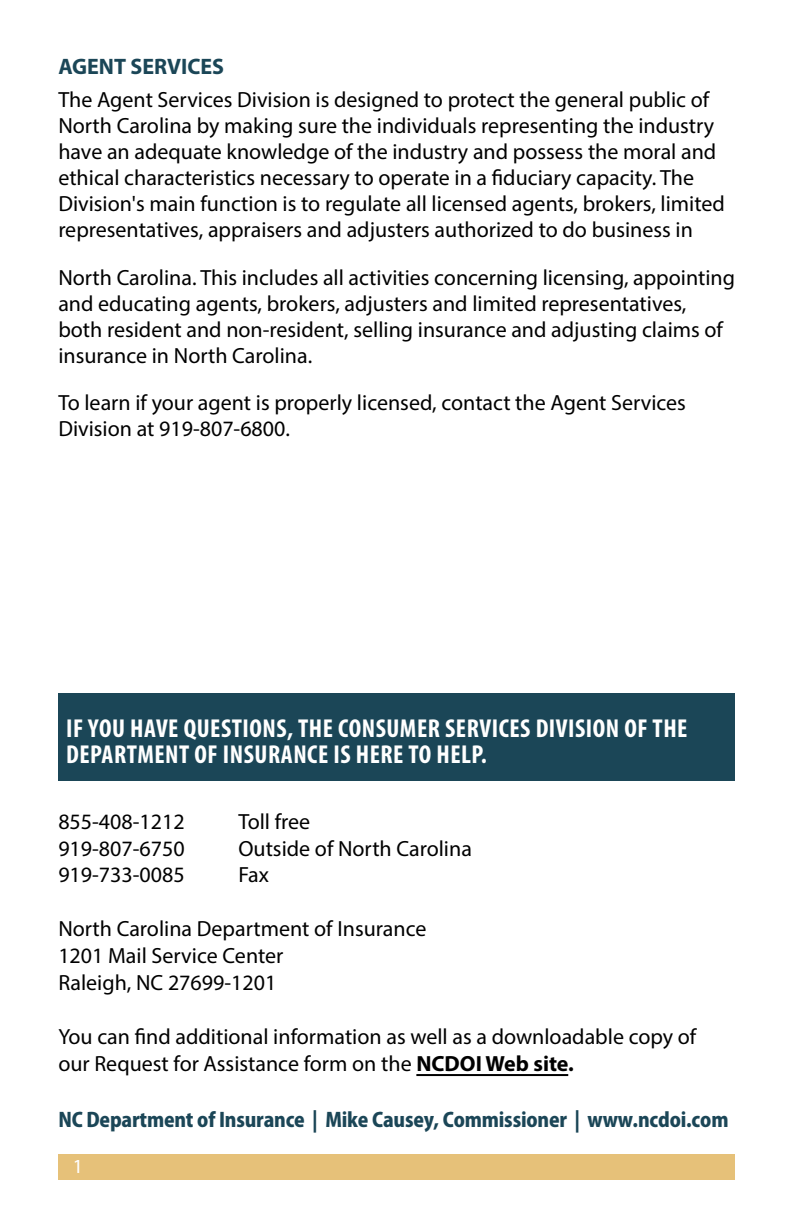
<style>
.page{position:relative;width:792px;height:1224px;background:#fff}
.page>*{position:absolute;margin:0;border:0;box-sizing:border-box;transform-origin:0 0}
.t1{font:700 condensed 26px/26px "Myriad Pro";letter-spacing:.02em;color:#fff}
.t2{font:700 22.4px "Myriad Pro";color:#1b4657}
.t3{font:22px/26px "Myriad Pro";color:#000}
.t4{font:20px "Myriad Pro";color:#fff}
.t5{font:800 19.6px "Koz Go Pr 6 N";letter-spacing:-.01em;color:#1b4657}
.s1{font-weight:700}
</style>
<div class="page">
<hr style="left:416px;top:1074px;width:152px;height:2px;background:#000">
<div style="left:58px;top:1155px;width:677px;height:25px;background:#e6c179"></div>
<div style="left:58px;top:693px;width:677px;height:88px;background:#1b4657"></div>
<p class="t2" style="left:58px;top:52px;width:167px">AGENT SERVICES</p>
<p class="t3" style="left:58px;top:86px;width:668px">The Agent Services Division is designed to protect the general public of North Carolina by making sure the individuals representing the industry have an adequate knowledge of the industry and possess the moral and ethical characteristics necessary to operate in a fiduciary capacity. The Division's main function is to regulate all licensed agents, brokers, limited representatives, appraisers and adjusters authorized to do business in</p>
<p class="t3" style="left:58px;top:264px;width:678px">North Carolina. This includes all activities concerning licensing, appointing and educating agents, brokers, adjusters and limited representatives, both resident and non-resident, selling insurance and adjusting claims of insurance in North Carolina.</p>
<p class="t3" style="left:58px;top:389px;width:629px">To learn if your agent is properly licensed, contact the Agent Services<br>Division at 919-807-6800.</p>
<p class="t1" style="left:66px;top:715px;width:623px">IF YOU HAVE QUESTIONS, THE CONSUMER SERVICES DIVISION OF THE<br>DEPARTMENT OF INSURANCE IS HERE TO HELP.</p>
<p class="t3" style="left:58px;top:809px;width:128px">855-408-1212</p>
<p class="t3" style="left:238px;top:809px;width:73px">Toll free</p>
<p class="t3" style="left:58px;top:835px;width:128px">919-807-6750</p>
<p class="t3" style="left:238px;top:835px;width:235px">Outside of North Carolina</p>
<p class="t3" style="left:58px;top:861px;width:128px">919-733-0085</p>
<p class="t3" style="left:238px;top:861px;width:32px">Fax</p>
<p class="t3" style="left:58px;top:915px;width:370px;line-height:27px">North Carolina Department of Insurance<br>1201 Mail Service Center<br>Raleigh, NC 27699-1201</p>
<p class="t3" style="left:58px;top:1023px;width:640px;line-height:27px">You can find additional information as well as a downloadable copy of our Request for Assistance form on the <span class="s1">NCDOI Web site.</span></p>
<p class="t5" style="left:58px;top:1109px;width:672px">NC Department of Insurance | Mike Causey, Commissioner | www.ncdoi.com</p>
<p class="t4" style="left:73px;top:1154px;width:12px">1</p>
</div>
